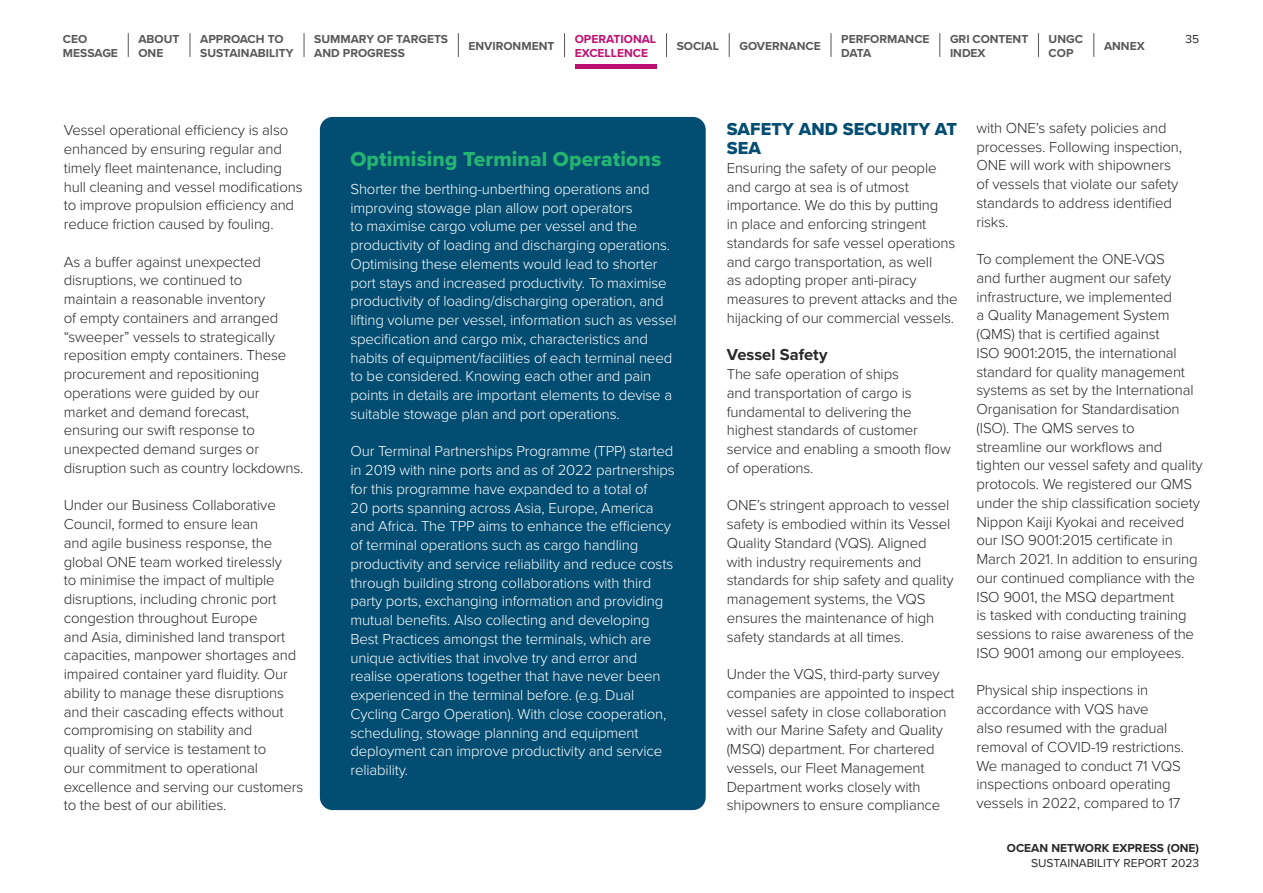
<style>
.page{position:relative;width:1263px;height:893px;background:#fff}
.page>*{position:absolute;margin:0;border:0;box-sizing:border-box;transform-origin:0 0}
.t1{font:21px "Proxima Nova Extrabld";letter-spacing:.005em;color:#24b571}
.t2{font:18px/18.8px "Proxima Nova Extrabld";letter-spacing:.005em;color:#024d71}
.t3{font:700 16.5px "Proxima Nova";color:#292829}
.t4{font:300 15px/18.8px "Proxima Nova";letter-spacing:-.01em;color:#292829}
.t5{font:300 15px/18.8px "Proxima Nova";letter-spacing:-.01em;color:#fff}
.t6{font:700 12px/14.4px "Proxima Nova";color:#595759}
.t7{font:12px "Proxima Nova";color:#292829}
.t8{font:700 12px "Proxima Nova";color:#292829}
.t9{font:700 12px/14.4px "Proxima Nova";color:#bd0f72}
</style>
<div class="page">
<div style="left:575px;top:64px;width:81px;height:5px;background:#bd0f72"></div>
<svg style="left:128px;top:33px;width:1px;height:24px"></svg>
<svg style="left:190px;top:33px;width:1px;height:24px"></svg>
<svg style="left:304px;top:33px;width:1px;height:24px"></svg>
<svg style="left:564px;top:33px;width:1px;height:24px"></svg>
<svg style="left:458px;top:33px;width:1px;height:24px"></svg>
<svg style="left:666px;top:33px;width:1px;height:24px"></svg>
<svg style="left:729px;top:33px;width:1px;height:24px"></svg>
<svg style="left:831px;top:33px;width:1px;height:24px"></svg>
<svg style="left:939px;top:33px;width:1px;height:24px"></svg>
<svg style="left:1038px;top:33px;width:1px;height:24px"></svg>
<svg style="left:1093px;top:33px;width:1px;height:24px"></svg>
<div style="left:320px;top:117px;width:386px;height:693px;background:#024d71;border-radius:13px"></div>
<p class="t6" style="left:63px;top:31px;width:57px">CEO<br>MESSAGE</p>
<p class="t6" style="left:200px;top:31px;width:95px">APPROACH TO<br>SUSTAINABILITY</p>
<p class="t6" style="left:314px;top:31px;width:135px">SUMMARY OF TARGETS<br>AND PROGRESS</p>
<p class="t9" style="left:575px;top:31px;width:83px">OPERATIONAL<br>EXCELLENCE</p>
<p class="t6" style="left:841px;top:31px;width:90px">PERFORMANCE<br>DATA</p>
<p class="t6" style="left:950px;top:31px;width:80px">GRI CONTENT<br>INDEX</p>
<p class="t6" style="left:1049px;top:31px;width:36px">UNGC<br>COP</p>
<p class="t6" style="left:138px;top:31px;width:43px">ABOUT<br>ONE</p>
<p class="t6" style="left:468px;top:38px;width:87px">ENVIRONMENT</p>
<p class="t6" style="left:677px;top:38px;width:44px">SOCIAL</p>
<p class="t6" style="left:739px;top:38px;width:83px">GOVERNANCE</p>
<p class="t6" style="left:1104px;top:38px;width:42px">ANNEX</p>
<p class="t7" style="left:1185px;top:30px;width:15px">35</p>
<p class="t4" style="left:64px;top:120px;width:240px">Vessel operational efficiency is also enhanced by ensuring regular and timely fleet maintenance, including hull cleaning and vessel modifications to improve propulsion efficiency and reduce friction caused by fouling.</p>
<p class="t4" style="left:64px;top:251px;width:241px">As a buffer against unexpected disruptions, we continued to<br>maintain a reasonable inventory<br>of empty containers and arranged “sweeper” vessels to strategically reposition empty containers. These procurement and repositioning operations were guided by our market and demand forecast, ensuring our swift response to unexpected demand surges or disruption such as country lockdowns.</p>
<p class="t4" style="left:64px;top:495px;width:241px">Under our Business Collaborative Council, formed to ensure lean<br>and agile business response, the global ONE team worked tirelessly<br>to minimise the impact of multiple disruptions, including chronic port congestion throughout Europe<br>and Asia, diminished land transport capacities, manpower shortages and impaired container yard fluidity. Our ability to manage these disruptions and their cascading effects without compromising on stability and<br>quality of service is testament to<br>our commitment to operational excellence and serving our customers to the best of our abilities.</p>
<h1 class="t1" style="left:350px;top:143px;width:312px">Optimising Terminal Operations</h1>
<p class="t5" style="left:350px;top:179px;width:328px">Shorter the berthing-unberthing operations and improving stowage plan allow port operators<br>to maximise cargo volume per vessel and the productivity of loading and discharging operations.<br>Optimising these elements would lead to shorter port stays and increased productivity. To maximise productivity of loading/discharging operation, and lifting volume per vessel, information such as vessel specification and cargo mix, characteristics and habits of equipment/facilities of each terminal need to be considered. Knowing each other and pain points in details are important elements to devise a suitable stowage plan and port operations.</p>
<p class="t5" style="left:350px;top:441px;width:326px">Our Terminal Partnerships Programme (TPP) started in 2019 with nine ports and as of 2022 partnerships for this programme have expanded to a total of<br>20 ports spanning across Asia, Europe, America and Africa. The TPP aims to enhance the efficiency of terminal operations such as cargo handling productivity and service reliability and reduce costs through building strong collaborations with third party ports, exchanging information and providing mutual benefits. Also collecting and developing Best Practices amongst the terminals, which are unique activities that involve try and error and realise operations together that have never been experienced in the terminal before. (e.g. Dual Cycling Cargo Operation). With close cooperation, scheduling, stowage planning and equipment deployment can improve productivity and service reliability.</p>
<p class="t2" style="left:727px;top:120px;width:232px">SAFETY AND SECURITY AT<br>SEA</p>
<p class="t4" style="left:727px;top:158px;width:232px">Ensuring the safety of our people and cargo at sea is of utmost importance. We do this by putting<br>in place and enforcing stringent standards for safe vessel operations and cargo transportation, as well<br>as adopting proper anti-piracy measures to prevent attacks and the hijacking of our commercial vessels.</p>
<p class="t3" style="left:727px;top:342px;width:103px">Vessel Safety</p>
<p class="t4" style="left:727px;top:364px;width:226px">The safe operation of ships<br>and transportation of cargo is fundamental to delivering the highest standards of customer service and enabling a smooth flow of operations.</p>
<p class="t4" style="left:727px;top:495px;width:228px">ONE’s stringent approach to vessel safety is embodied within its Vessel Quality Standard (VQS). Aligned with industry requirements and standards for ship safety and quality management systems, the VQS ensures the maintenance of high safety standards at all times.</p>
<p class="t4" style="left:727px;top:664px;width:229px">Under the VQS, third-party survey companies are appointed to inspect vessel safety in close collaboration with our Marine Safety and Quality (MSQ) department. For chartered vessels, our Fleet Management Department works closely with shipowners to ensure compliance</p>
<p class="t4" style="left:976px;top:118px;width:207px">with ONE’s safety policies and processes. Following inspection,<br>ONE will work with shipowners of vessels that violate our safety standards to address identified risks.</p>
<p class="t4" style="left:976px;top:249px;width:227px">To complement the ONE-VQS<br>and further augment our safety infrastructure, we implemented<br>a Quality Management System (QMS) that is certified against<br>ISO 9001:2015, the international standard for quality management systems as set by the International<br>Organisation for Standardisation (ISO). The QMS serves to streamline our workflows and tighten our vessel safety and quality protocols. We registered our QMS under the ship classification society<br>Nippon Kaiji Kyokai and received our ISO 9001:2015 certificate in<br>March 2021. In addition to ensuring our continued compliance with the<br>ISO 9001, the MSQ department<br>is tasked with conducting training sessions to raise awareness of the<br>ISO 9001 among our employees.</p>
<p class="t4" style="left:976px;top:680px;width:209px">Physical ship inspections in accordance with VQS have<br>also resumed with the gradual removal of COVID-19 restrictions.<br>We managed to conduct 71 VQS inspections onboard operating vessels in 2022, compared to 17</p>
<p class="t8" style="left:1007px;top:839px;width:194px">OCEAN NETWORK EXPRESS (ONE)</p>
<p class="t7" style="left:1031px;top:854px;width:170px">SUSTAINABILITY REPORT 2023</p>
</div>
